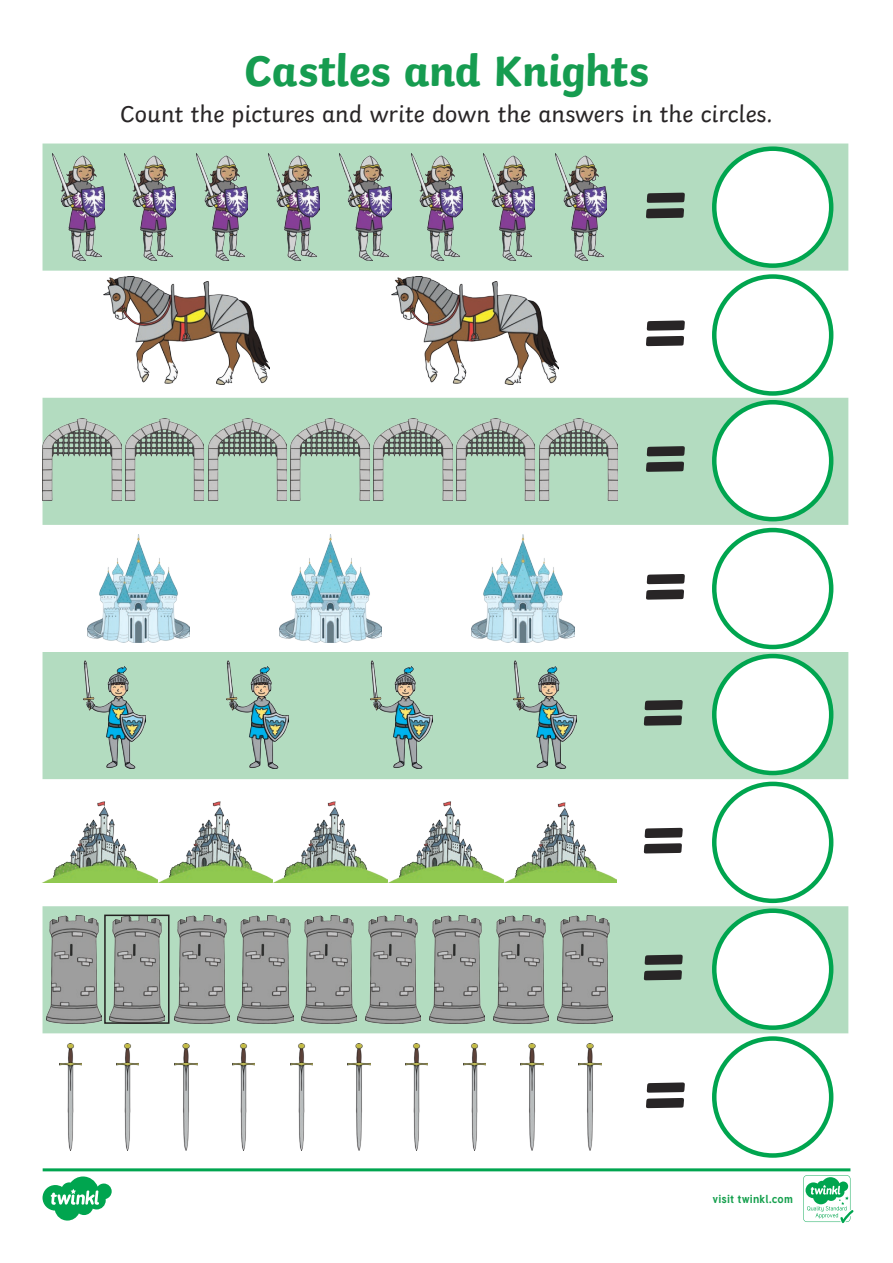
<style>
.page{position:relative;width:893px;height:1263px;background:#fff}
.page>*{position:absolute;margin:0;border:0;box-sizing:border-box;transform-origin:0 0}
.Heading_1{font:700 90px "Twinkl";color:#282526}
.Heading_1-2{font:700 45px "Twinkl";letter-spacing:-.005em;color:#169c50}
.KS1_Body_Copy{font:24px "Twinkl";color:#282526}
.t1{font:700 11.4px "Tuffy";letter-spacing:.015em;color:#16a04e}
</style>
<div class="page">
<div style="left:43px;top:144px;width:805px;height:127px;background:#b3dcc0"></div>
<div style="left:43px;top:398px;width:805px;height:127px;background:#b3dcc0"></div>
<div style="left:43px;top:652px;width:805px;height:127px;background:#b3dcc0"></div>
<div style="left:43px;top:906px;width:805px;height:127px;background:#b3dcc0"></div>
<div style="left:714px;top:149px;width:117px;height:117px;background:#fff;border-radius:50%"></div>
<div style="left:712px;top:146px;width:121px;height:122px;border:4px solid #00a54f;border-radius:50%"></div>
<div style="left:712px;top:274px;width:121px;height:122px;border:4px solid #00a54f;border-radius:50%"></div>
<div style="left:714px;top:402px;width:117px;height:117px;background:#fff;border-radius:50%"></div>
<div style="left:712px;top:400px;width:121px;height:121px;border:4px solid #00a54f;border-radius:50%"></div>
<div style="left:712px;top:528px;width:121px;height:121px;border:4px solid #00a54f;border-radius:50%"></div>
<div style="left:714px;top:656px;width:117px;height:117px;background:#fff;border-radius:50%"></div>
<div style="left:712px;top:654px;width:121px;height:121px;border:4px solid #00a54f;border-radius:50%"></div>
<div style="left:712px;top:782px;width:121px;height:121px;border:4px solid #00a54f;border-radius:50%"></div>
<div style="left:714px;top:911px;width:117px;height:117px;background:#fff;border-radius:50%"></div>
<div style="left:712px;top:908px;width:121px;height:122px;border:4px solid #00a54f;border-radius:50%"></div>
<div style="left:712px;top:1036px;width:121px;height:122px;border:4px solid #00a54f;border-radius:50%"></div>
<img style="left:53px;top:153px;width:51px;height:108px">
<img style="left:125px;top:153px;width:51px;height:108px">
<img style="left:196px;top:153px;width:52px;height:108px">
<img style="left:268px;top:153px;width:51px;height:108px">
<img style="left:340px;top:153px;width:51px;height:108px">
<img style="left:412px;top:153px;width:51px;height:108px">
<img style="left:483px;top:153px;width:52px;height:108px">
<img style="left:555px;top:153px;width:51px;height:108px">
<img style="left:103px;top:277px;width:167px;height:108px">
<img style="left:391px;top:277px;width:167px;height:108px">
<img style="left:43px;top:419px;width:78px;height:81px">
<img style="left:125px;top:419px;width:79px;height:81px">
<img style="left:208px;top:419px;width:79px;height:81px">
<img style="left:291px;top:419px;width:78px;height:81px">
<img style="left:373px;top:419px;width:79px;height:81px">
<img style="left:456px;top:419px;width:79px;height:81px">
<img style="left:539px;top:419px;width:79px;height:81px">
<img style="left:87px;top:535px;width:103px;height:107px">
<img style="left:279px;top:535px;width:103px;height:107px">
<img style="left:471px;top:535px;width:103px;height:107px">
<img style="left:83px;top:661px;width:62px;height:107px">
<img style="left:227px;top:661px;width:62px;height:107px">
<img style="left:370px;top:661px;width:62px;height:107px">
<img style="left:514px;top:661px;width:62px;height:107px">
<img style="left:42px;top:802px;width:575px;height:81px">
<img style="left:175px;top:1043px;width:22px;height:108px">
<img style="left:232px;top:1043px;width:23px;height:108px">
<img style="left:290px;top:1043px;width:22px;height:108px">
<img style="left:348px;top:1043px;width:22px;height:108px">
<img style="left:406px;top:1043px;width:22px;height:108px">
<img style="left:463px;top:1043px;width:23px;height:108px">
<img style="left:521px;top:1043px;width:22px;height:108px">
<img style="left:579px;top:1043px;width:22px;height:108px">
<img style="left:116px;top:1043px;width:23px;height:108px">
<img style="left:59px;top:1043px;width:23px;height:108px">
<img style="left:174px;top:915px;width:55px;height:108px">
<img style="left:238px;top:915px;width:55px;height:108px">
<img style="left:302px;top:915px;width:55px;height:108px">
<img style="left:365px;top:915px;width:56px;height:108px">
<img style="left:429px;top:915px;width:56px;height:108px">
<img style="left:493px;top:915px;width:55px;height:108px">
<img style="left:557px;top:915px;width:55px;height:108px">
<img style="left:109px;top:917px;width:55px;height:104px">
<div style="left:104px;top:914px;width:66px;height:110px;border:2px solid #231f20"></div>
<img style="left:46px;top:915px;width:56px;height:108px">
<svg style="left:43px;top:1168px;width:810px;height:55px"></svg>
<p class="Heading_1-2" style="left:244px;top:34px;width:406px">Castles and Knights</p>
<p class="KS1_Body_Copy" style="left:120px;top:96px;width:654px">Count the pictures and write down the answers in the circles.</p>
<p class="Heading_1" style="left:639px;top:131px;width:55px">=</p>
<p class="Heading_1" style="left:639px;top:259px;width:55px">=</p>
<p class="Heading_1" style="left:639px;top:385px;width:55px">=</p>
<p class="Heading_1" style="left:639px;top:513px;width:55px">=</p>
<p class="Heading_1" style="left:637px;top:639px;width:55px">=</p>
<p class="Heading_1" style="left:637px;top:767px;width:55px">=</p>
<p class="Heading_1" style="left:637px;top:893px;width:55px">=</p>
<p class="Heading_1" style="left:639px;top:1021px;width:55px">=</p>
<p class="t1" style="left:712px;top:1190px;width:82px">visit twinkl.com</p>
</div>
